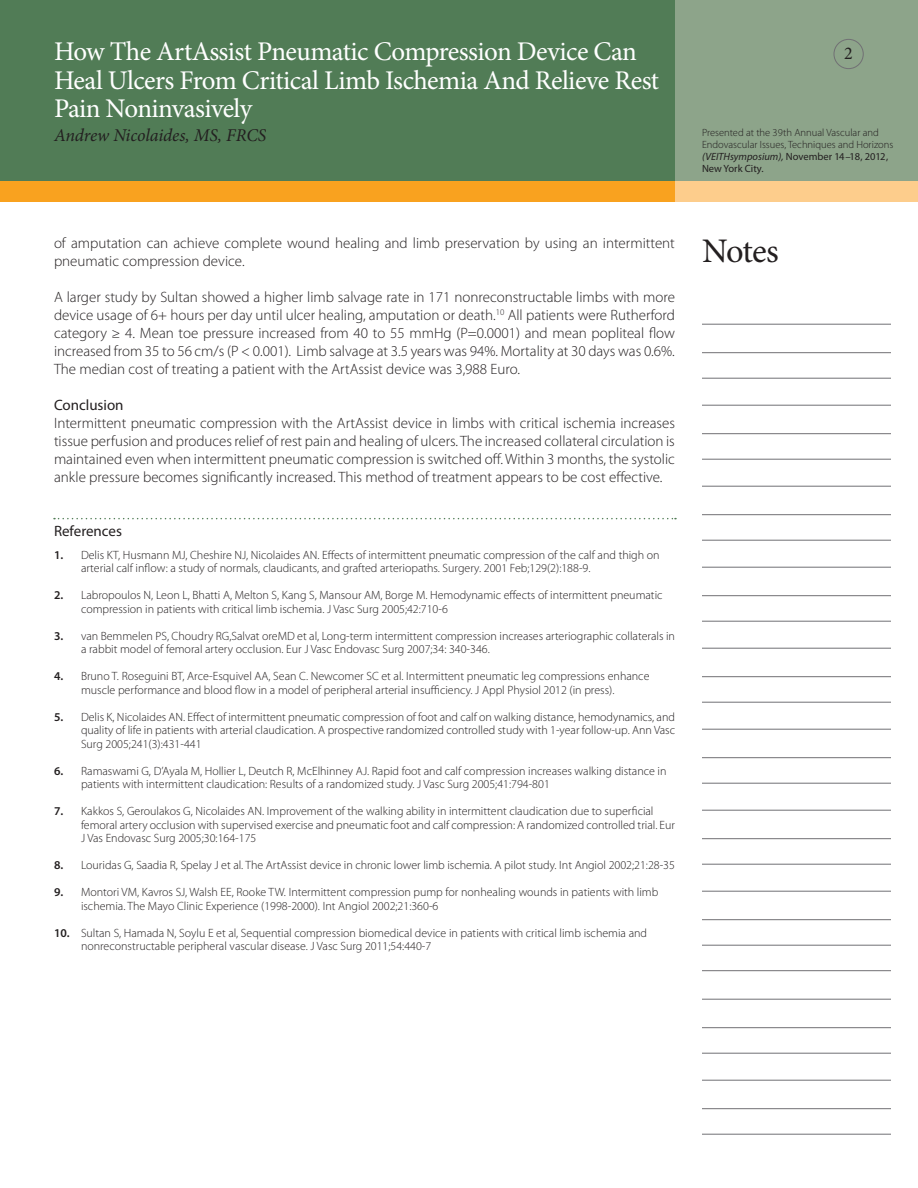
<style>
.page{position:relative;width:918px;height:1188px;background:#fff}
.page>*{position:absolute;margin:0;border:0;box-sizing:border-box;transform-origin:0 0}
.t1{font:34.5px "Minion Pro";letter-spacing:-.03em;color:#231f20}
.t2{font:27px/28.5px "Minion Pro";letter-spacing:-.02em;color:#fff}
.t3{font:italic 18px "Minion Pro";letter-spacing:-.005em;color:#231f20}
.t4{font:18px "Minion Pro";color:#231f20}
.t5{font:300 15px/18px "Myriad Pro";color:#231f20;text-align:justify}
.t6{font:15px "Myriad Pro";color:#231f20}
.t7{font:300 12px "Myriad Pro";color:#231f20}
.t8{font:300 10.5px/12px "Myriad Pro";color:#231f20}
.t9{font:10.5px "Myriad Pro";color:#231f20}
.s1{font-weight:600}
.s2{font-weight:400;font-style:italic}
.s3{font-weight:400}
</style>
<div class="page">
<div style="left:0;top:0;width:675px;height:183px;background:#517c56"></div>
<div style="left:675px;top:0;width:243px;height:183px;background:#8da48a"></div>
<hr style="left:702px;top:324px;width:189px;height:1px;background:#717074">
<hr style="left:702px;top:352px;width:189px;height:1px;background:#717074">
<hr style="left:702px;top:378px;width:189px;height:1px;background:#717074">
<hr style="left:702px;top:405px;width:189px;height:1px;background:#717074">
<hr style="left:702px;top:433px;width:189px;height:1px;background:#717074">
<hr style="left:702px;top:459px;width:189px;height:1px;background:#717074">
<hr style="left:702px;top:486px;width:189px;height:1px;background:#717074">
<hr style="left:702px;top:514px;width:189px;height:1px;background:#717074">
<hr style="left:702px;top:540px;width:189px;height:1px;background:#717074">
<hr style="left:702px;top:567px;width:189px;height:1px;background:#717074">
<hr style="left:702px;top:595px;width:189px;height:1px;background:#717074">
<hr style="left:702px;top:621px;width:189px;height:1px;background:#717074">
<hr style="left:702px;top:648px;width:189px;height:1px;background:#717074">
<hr style="left:702px;top:676px;width:189px;height:1px;background:#717074">
<hr style="left:702px;top:702px;width:189px;height:1px;background:#717074">
<hr style="left:702px;top:729px;width:189px;height:1px;background:#717074">
<hr style="left:702px;top:757px;width:189px;height:1px;background:#717074">
<hr style="left:702px;top:783px;width:189px;height:1px;background:#717074">
<hr style="left:702px;top:810px;width:189px;height:1px;background:#717074">
<hr style="left:702px;top:838px;width:189px;height:1px;background:#717074">
<hr style="left:702px;top:864px;width:189px;height:1px;background:#717074">
<hr style="left:702px;top:891px;width:189px;height:1px;background:#717074">
<hr style="left:702px;top:919px;width:189px;height:1px;background:#717074">
<hr style="left:702px;top:945px;width:189px;height:1px;background:#717074">
<hr style="left:702px;top:970px;width:189px;height:1px;background:#717074">
<hr style="left:702px;top:999px;width:189px;height:1px;background:#717074">
<hr style="left:702px;top:1027px;width:189px;height:1px;background:#717074">
<hr style="left:702px;top:1053px;width:189px;height:1px;background:#717074">
<hr style="left:702px;top:1080px;width:189px;height:1px;background:#717074">
<hr style="left:702px;top:1108px;width:189px;height:1px;background:#717074">
<hr style="left:702px;top:1134px;width:189px;height:1px;background:#717074">
<div style="left:834px;top:39px;width:30px;height:30px;border:1px solid #717074;border-radius:50%"></div>
<div style="left:0;top:182px;width:675px;height:20px;background:#f9a21f"></div>
<div style="left:675px;top:182px;width:243px;height:20px;background:#fdcd8c"></div>
<svg style="left:54px;top:518px;width:622px;height:1px"></svg>
<p class="t2" style="left:54px;top:37px;width:607px">How The ArtAssist Pneumatic Compression Device Can<br>Heal Ulcers From Critical Limb Ischemia And Relieve Rest<br>Pain Noninvasively</p>
<p class="t3" style="left:54px;top:123px;width:214px">Andrew Nicolaides, MS, FRCS</p>
<p class="t5" style="left:54px;top:235px;width:622px">of amputation can achieve complete wound healing and limb preservation by using an intermittent pneumatic compression device.</p>
<p class="t5" style="left:54px;top:289px;width:623px">A larger study by Sultan showed a higher limb salvage rate in 171 nonreconstructable limbs with more device usage of 6+ hours per day until ulcer healing, amputation or death.<sup>10</sup> All patients were Rutherford category ≥ 4. Mean toe pressure increased from 40 to 55 mmHg (P=0.0001) and mean popliteal flow increased from 35 to 56 cm/s (P &lt; 0.001). Limb salvage at 3.5 years was 94%. Mortality at 30 days was 0.6%.<br>The median cost of treating a patient with the ArtAssist device was 3,988 Euro.</p>
<p class="t6" style="left:54px;top:396px;width:71px">Conclusion</p>
<p class="t5" style="left:54px;top:415px;width:623px">Intermittent pneumatic compression with the ArtAssist device in limbs with critical ischemia increases tissue perfusion and produces relief of rest pain and healing of ulcers. The increased collateral circulation is maintained even when intermittent pneumatic compression is switched off. Within 3 months, the systolic ankle pressure becomes significantly increased. This method of treatment appears to be cost effective.</p>
<p class="t6" style="left:54px;top:522px;width:70px">References</p>
<p class="t7" style="left:54px;top:548px;width:607px"><span class="s1">1.</span> Delis KT, Husmann MJ, Cheshire NJ, Nicolaides AN. Effects of intermittent pneumatic compression of the calf and thigh on</p>
<p class="t7" style="left:81px;top:562px;width:511px">arterial calf inflow: a study of normals, claudicants, and grafted arteriopaths. Surgery. 2001 Feb;129(2):188-9.</p>
<p class="t7" style="left:54px;top:589px;width:610px"><span class="s1">2.</span> Labropoulos N, Leon L, Bhatti A, Melton S, Kang S, Mansour AM, Borge M. Hemodynamic effects of intermittent pneumatic</p>
<p class="t7" style="left:81px;top:602px;width:368px">compression in patients with critical limb ischemia. J Vasc Surg 2005;42:710-6</p>
<p class="t7" style="left:54px;top:629px;width:622px"><span class="s1">3.</span> van Bemmelen PS, Choudry RG,Salvat oreMD et al, Long-term intermittent compression increases arteriographic collaterals in</p>
<p class="t7" style="left:81px;top:643px;width:410px">a rabbit model of femoral artery occlusion. Eur J Vasc Endovasc Surg 2007;34: 340-346.</p>
<p class="t7" style="left:54px;top:670px;width:597px"><span class="s1">4.</span> Bruno T. Roseguini BT, Arce-Esquivel AA, Sean C. Newcomer SC et al. Intermittent pneumatic leg compressions enhance</p>
<p class="t7" style="left:81px;top:683px;width:535px">muscle performance and blood flow in a model of peripheral arterial insufficiency. J Appl Physiol 2012 (in press).</p>
<p class="t7" style="left:54px;top:710px;width:623px"><span class="s1">5.</span> Delis K, Nicolaides AN. Effect of intermittent pneumatic compression of foot and calf on walking distance, hemodynamics, and</p>
<p class="t7" style="left:81px;top:724px;width:596px">quality of life in patients with arterial claudication. A prospective randomized controlled study with 1-year follow-up. Ann Vasc</p>
<p class="t7" style="left:81px;top:737px;width:122px">Surg 2005;241(3):431-441</p>
<p class="t7" style="left:54px;top:764px;width:614px"><span class="s1">6.</span> Ramaswami G, D’Ayala M, Hollier L, Deutch R, McElhinney AJ. Rapid foot and calf compression increases walking distance in</p>
<p class="t7" style="left:81px;top:778px;width:470px">patients with intermittent claudication: Results of a randomized study. J Vasc Surg 2005;41:794-801</p>
<p class="t7" style="left:54px;top:805px;width:601px"><span class="s1">7.</span> Kakkos S, Geroulakos G, Nicolaides AN. Improvement of the walking ability in intermittent claudication due to superficial</p>
<p class="t7" style="left:81px;top:818px;width:596px">femoral artery occlusion with supervised exercise and pneumatic foot and calf compression: A randomized controlled trial. Eur</p>
<p class="t7" style="left:81px;top:832px;width:177px">J Vas Endovasc Surg 2005;30:164-175</p>
<p class="t7" style="left:54px;top:859px;width:623px"><span class="s1">8.</span> Louridas G, Saadia R, Spelay J et al. The ArtAssist device in chronic lower limb ischemia. A pilot study. Int Angiol 2002;21:28-35</p>
<p class="t7" style="left:54px;top:886px;width:606px"><span class="s1">9.</span> Montori VM, Kavros SJ, Walsh EE, Rooke TW. Intermittent compression pump for nonhealing wounds in patients with limb</p>
<p class="t7" style="left:81px;top:899px;width:359px">ischemia. The Mayo Clinic Experience (1998-2000). Int Angiol 2002;21:360-6</p>
<p class="t7" style="left:54px;top:926px;width:595px"><span class="s1">10.</span> Sultan S, Hamada N, Soylu E et al, Sequential compression biomedical device in patients with critical limb ischemia and</p>
<p class="t7" style="left:81px;top:940px;width:352px">nonreconstructable peripheral vascular disease. J Vasc Surg 2011;54:440-7</p>
<p class="t4" style="left:844px;top:41px;width:10px">2</p>
<p class="t8" style="left:702px;top:127px;width:193px">Presented at the 39th Annual Vascular and<br>Endovascular Issues, Techniques and Horizons <span class="s2">(VEITHsymposium),</span> <span class="s3">November 14–18, 2012,</span></p>
<p class="t9" style="left:702px;top:162px;width:63px">New York City.</p>
<p class="t1" style="left:702px;top:228px;width:78px">Notes</p>
</div>
